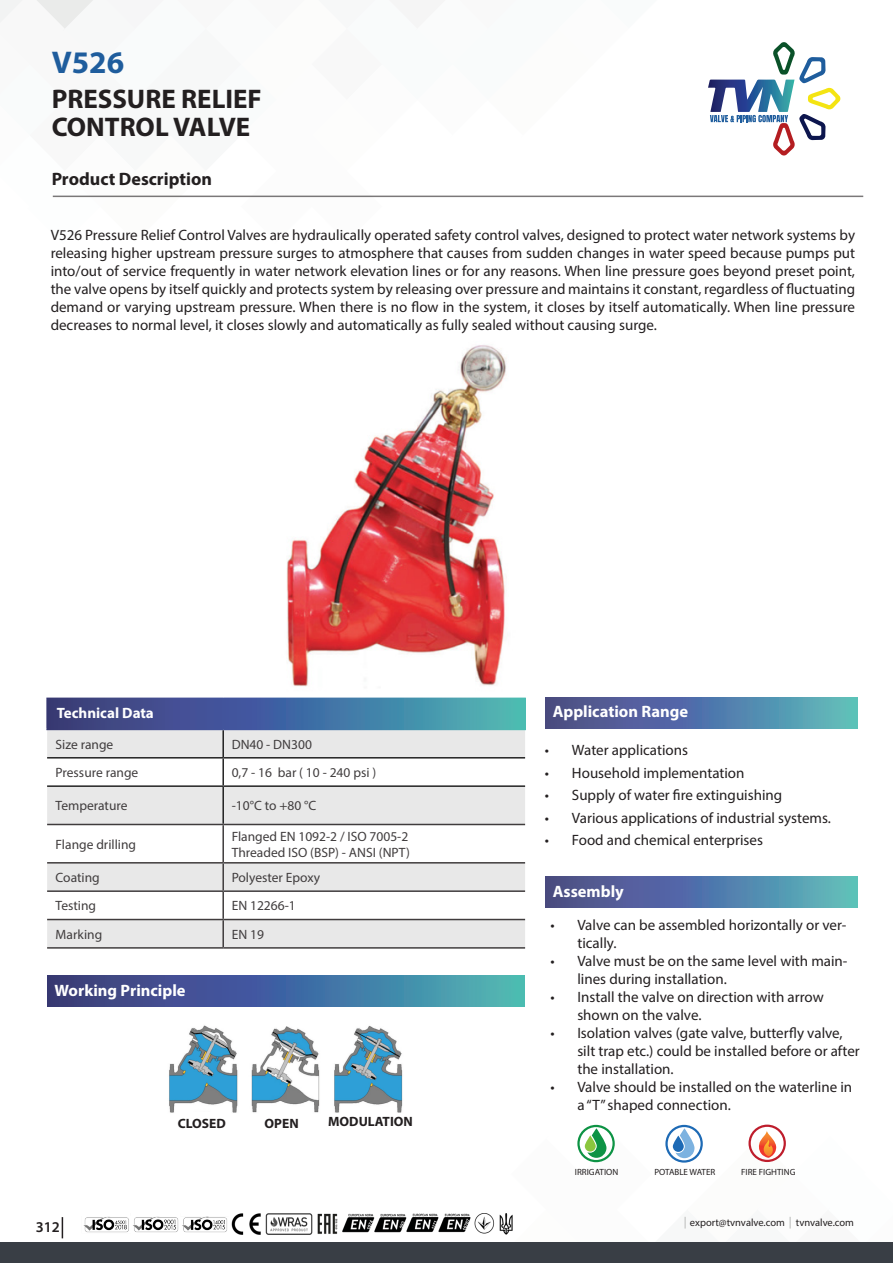
<style>
.page{position:relative;width:893px;height:1263px;background:#fff}
.page>*{position:absolute;margin:0;border:0;box-sizing:border-box;transform-origin:0 0}
.t1{font:700 31.5px "Myriad Pro";color:#1f5d9d}
.t2{font:700 27px "Myriad Pro";color:#231f20}
.t3{font:700 18px "Myriad Pro";color:#231f20}
.t4{font:700 16.5px "Myriad Pro";color:#fff}
.t5{font:15px/18px "Myriad Pro";color:#231f20}
.t6{font:700 15px "Myriad Pro";color:#fff}
.t7{font:600 15px "Myriad Pro";color:#231f20}
.t8{font:13.5px/16.2px "Myriad Pro";color:#231f20}
.t9{font:700 13.5px "Myriad Pro";color:#231f20}
.t10{font:10.5px "Myriad Pro";color:#231f20}
.t11{font:9px "Myriad Pro";color:#231f20}
</style>
<div class="page">
<svg style="left:1px;top:0;width:698px;height:198px"></svg>
<div style="left:0;top:1242px;width:893px;height:21px;background:#393e45"></div>
<svg style="left:62px;top:1217px;width:1px;height:21px"></svg>
<svg style="left:708px;top:42px;width:132px;height:113px"></svg>
<hr style="left:53px;top:196px;width:810px;height:1px;background:#231f20">
<img style="left:83px;top:1213px;width:252px;height:22px">
<img style="left:274px;top:345px;width:272px;height:358px">
<div style="left:546px;top:697px;width:311px;height:31px;background:linear-gradient(to right,#4d408b,#5bb6c1)"></div>
<div style="left:546px;top:876px;width:311px;height:31px;background:linear-gradient(to right,#4d408b,#5bb6c1)"></div>
<svg style="left:48px;top:699px;width:476px;height:30px;background:#436e9d"></svg>
<svg style="left:47px;top:730px;width:478px;height:217px;fill:#e8e8e8"></svg>
<div style="left:47px;top:787px;width:478px;height:37px;background:#e8e8e8"></div>
<svg style="left:47px;top:825px;width:478px;height:94px"></svg>
<hr style="left:222px;top:730px;width:2px;height:27px;background:#000">
<hr style="left:47px;top:757px;width:176px;height:1px;background:#000">
<hr style="left:223px;top:757px;width:302px;height:1px;background:#000">
<hr style="left:222px;top:758px;width:2px;height:27px;background:#000">
<hr style="left:47px;top:785px;width:176px;height:2px;background:#000">
<hr style="left:223px;top:785px;width:302px;height:2px;background:#000">
<hr style="left:222px;top:787px;width:2px;height:37px;background:#000">
<hr style="left:47px;top:824px;width:176px;height:1px;background:#231f20">
<hr style="left:223px;top:824px;width:302px;height:1px;background:#231f20">
<hr style="left:222px;top:825px;width:2px;height:37px;background:#231f20">
<hr style="left:47px;top:862px;width:176px;height:1px;background:#231f20">
<hr style="left:223px;top:862px;width:302px;height:1px;background:#231f20">
<hr style="left:222px;top:863px;width:2px;height:27px;background:#231f20">
<hr style="left:47px;top:890px;width:176px;height:2px;background:#231f20">
<hr style="left:223px;top:890px;width:302px;height:2px;background:#231f20">
<hr style="left:222px;top:892px;width:2px;height:27px;background:#231f20">
<hr style="left:47px;top:919px;width:176px;height:1px;background:#231f20">
<hr style="left:223px;top:919px;width:302px;height:1px;background:#231f20">
<hr style="left:222px;top:920px;width:2px;height:27px;background:#231f20">
<hr style="left:47px;top:947px;width:176px;height:2px;background:#231f20">
<hr style="left:223px;top:947px;width:302px;height:2px;background:#231f20">
<hr style="left:223px;top:698px;width:303px;height:1px;background:#fff">
<hr style="left:524px;top:699px;width:2px;height:30px;background:#fff">
<svg style="left:48px;top:975px;width:476px;height:31px;background:#436e9d"></svg>
<img style="left:169px;top:1025px;width:233px;height:88px">
<svg style="left:335px;top:1065px;width:456px;height:170px"></svg>
<p class="t1" style="left:52px;top:42px;width:74px">V526</p>
<p class="t2" style="left:52px;top:81px;width:212px">PRESSURE RELIEF</p>
<p class="t2" style="left:52px;top:109px;width:200px">CONTROL VALVE</p>
<p class="t3" style="left:52px;top:167px;width:162px">Product Description</p>
<p class="t5" style="left:51px;top:225px;width:806px;text-align:justify">V526 Pressure Relief Control Valves are hydraulically operated safety control valves, designed to protect water network systems by releasing higher upstream pressure surges to atmosphere that causes from sudden changes in water speed because pumps put into/out of service frequently in water network elevation lines or for any reasons. When line pressure goes beyond preset point, the valve opens by itself quickly and protects system by releasing over pressure and maintains it constant, regardless of fluctuating demand or varying upstream pressure. When there is no flow in the system, it closes by itself automatically. When line pressure decreases to normal level, it closes slowly and automatically as fully sealed without causing surge.</p>
<p class="t6" style="left:57px;top:703px;width:98px">Technical Data</p>
<p class="t8" style="left:56px;top:736px;width:59px">Size range</p>
<p class="t8" style="left:232px;top:736px;width:82px">DN40 - DN300</p>
<p class="t8" style="left:56px;top:764px;width:84px">Pressure range</p>
<p class="t8" style="left:232px;top:764px;width:146px">0,7 - 16 bar ( 10 - 240 psi )</p>
<p class="t8" style="left:56px;top:797px;width:73px">Temperature</p>
<p class="t8" style="left:232px;top:797px;width:86px">-10°C to +80 °C</p>
<p class="t8" style="left:56px;top:836px;width:82px">Flange drilling</p>
<p class="t8" style="left:232px;top:828px;width:180px">Flanged EN 1092-2 / ISO 7005-2<br>Threaded ISO (BSP) - ANSI (NPT)</p>
<p class="t8" style="left:56px;top:869px;width:46px">Coating</p>
<p class="t8" style="left:232px;top:869px;width:90px">Polyester Epoxy</p>
<p class="t8" style="left:56px;top:897px;width:42px">Testing</p>
<p class="t8" style="left:232px;top:897px;width:66px">EN 12266-1</p>
<p class="t8" style="left:56px;top:926px;width:48px">Marking</p>
<p class="t8" style="left:232px;top:926px;width:34px">EN 19</p>
<p class="t4" style="left:55px;top:979px;width:132px">Working Principle</p>
<p class="t9" style="left:178px;top:1115px;width:49px">CLOSED</p>
<p class="t9" style="left:265px;top:1114px;width:36px">OPEN</p>
<p class="t9" style="left:328px;top:1113px;width:86px">MODULATION</p>
<p class="t4" style="left:553px;top:701px;width:137px">Application Range</p>
<p class="t5" style="left:545px;top:741px;width:145px">• Water applications</p>
<p class="t5" style="left:545px;top:763px;width:201px">• Household implementation</p>
<p class="t5" style="left:545px;top:786px;width:239px">• Supply of water fire extinguishing</p>
<p class="t5" style="left:545px;top:808px;width:287px">• Various applications of industrial systems.</p>
<p class="t5" style="left:545px;top:831px;width:219px">• Food and chemical enterprises</p>
<p class="t4" style="left:553px;top:880px;width:73px">Assembly</p>
<p class="t5" style="left:577px;top:916px;width:271px;text-indent:-27px">• Valve can be assembled horizontally or ver&shy;tically.</p>
<p class="t5" style="left:577px;top:952px;width:272px;text-indent:-27px">• Valve must be on the same level with main&shy;lines during installation.</p>
<p class="t5" style="left:577px;top:988px;width:248px;text-indent:-27px">• Install the valve on direction with arrow shown on the valve.</p>
<p class="t5" style="left:577px;top:1024px;width:284px;text-indent:-27px">• Isolation valves (gate valve, butterfly valve, silt trap etc.) could be installed before or after the installation.</p>
<p class="t5" style="left:577px;top:1078px;width:276px;text-indent:-27px">• Valve should be installed on the waterline in a “T” shaped connection.</p>
<p class="t11" style="left:575px;top:1166px;width:45px">IRRIGATION</p>
<p class="t11" style="left:654px;top:1166px;width:62px">POTABLE WATER</p>
<p class="t11" style="left:741px;top:1166px;width:56px">FIRE FIGHTING</p>
<p class="t7" style="left:36px;top:1219px;width:26px">312</p>
<p class="t10" style="left:690px;top:1216px;width:166px">export@tvnvalve.com tvnvalve.com</p>
</div>
